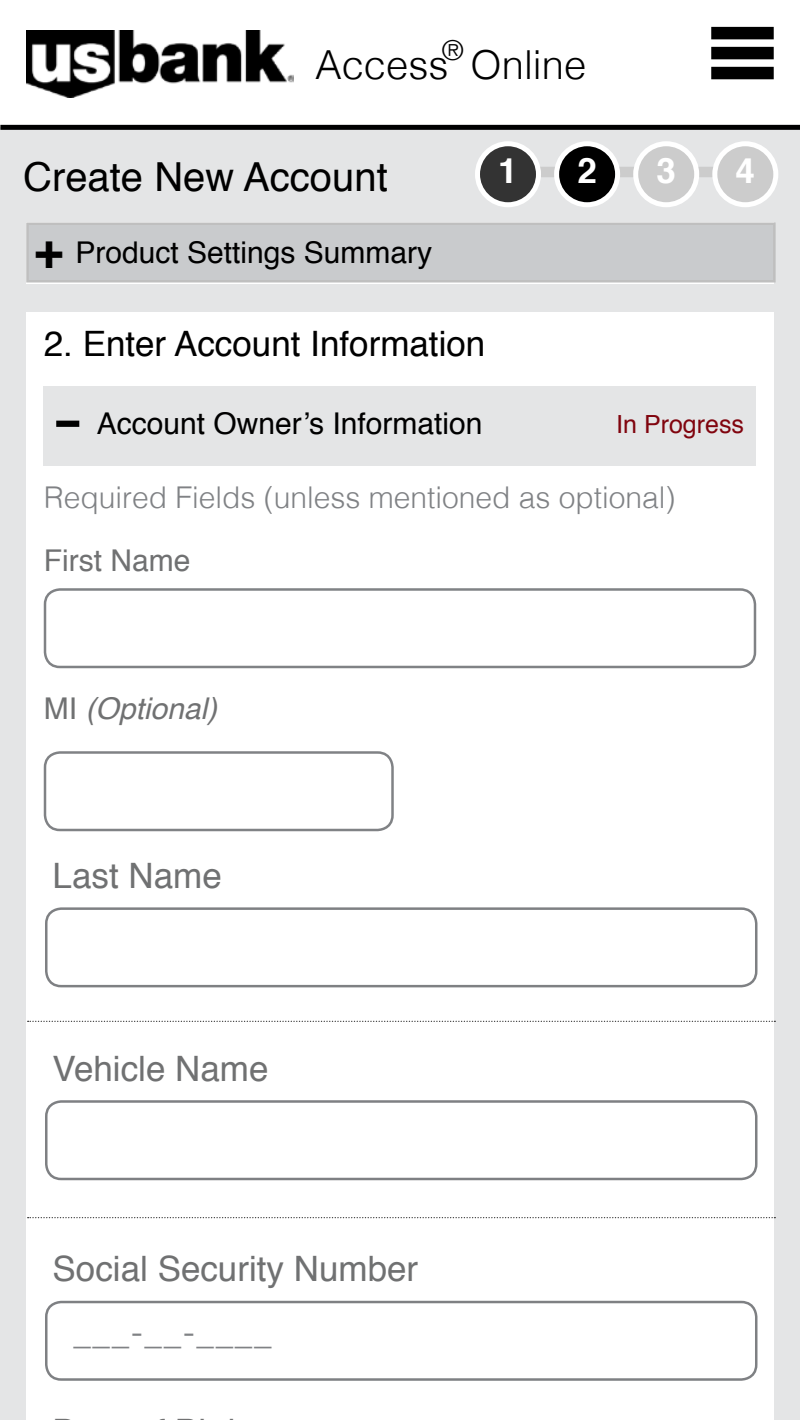
<style>
.page{position:relative;width:800px;height:1420px;background:#fff}
.page>*{position:absolute;margin:0;border:0;box-sizing:border-box;transform-origin:0 0}
.t1{font:40px "Helvetica";color:#000}
.t2{font:300 40px "Helvetica";color:#000}
.t3{font:35px "Helvetica";color:#707172}
.t4{font:35px "Helvetica";color:#000}
.t5{font:300 35px "Helvetica";color:#808285}
.t6{font:700 35px "Helvetica";color:#fff}
.t7{font:30px "Helvetica";color:#000}
.t8{font:300 30px "Helvetica";color:#808285}
.t9{font:italic 30px "Helvetica";color:#707172}
.t10{font:30px "Helvetica";color:#707172}
.t11{font:300 27.5px "Helvetica";color:#000}
.t12{font:25px "Helvetica";color:#80040e}
.s1{font-weight:700;font-size:50px}
.s2{font-style:normal}
</style>
<div class="page">
<div style="left:0;top:128px;width:800px;height:1292px;background:#e4e5e6"></div>
<img style="left:26px;top:31px;width:268px;height:67px">
<div style="left:711px;top:27px;width:63px;height:12px;background:#000"></div>
<div style="left:711px;top:47px;width:63px;height:12px;background:#000"></div>
<div style="left:711px;top:67px;width:63px;height:12px;background:#000"></div>
<div style="left:0;top:125px;width:800px;height:5px;background:#000"></div>
<div style="left:26px;top:222px;width:748px;height:1198px;background:#fff"></div>
<div style="left:26px;top:222px;width:750px;height:60px;background:#c9cbcd;border:2px solid #bfbfbf"></div>
<div style="left:502px;top:167px;width:272px;height:10px;background:#ccc;border-radius:2px"></div>
<div style="left:477px;top:144px;width:61px;height:61px;background:#333;border-radius:50%"></div>
<div style="left:475px;top:141px;width:66px;height:66px;border:5px solid #fff;border-radius:50%"></div>
<div style="left:557px;top:144px;width:61px;height:61px;background:#000;border-radius:50%"></div>
<div style="left:554px;top:141px;width:66px;height:66px;border:5px solid #fff;border-radius:50%"></div>
<div style="left:636px;top:144px;width:61px;height:61px;background:#ccc;border-radius:50%"></div>
<div style="left:633px;top:141px;width:66px;height:66px;border:5px solid #fff;border-radius:50%"></div>
<div style="left:715px;top:144px;width:61px;height:61px;background:#ccc;border-radius:50%"></div>
<div style="left:712px;top:141px;width:66px;height:66px;border:5px solid #fff;border-radius:50%"></div>
<div style="left:0;top:284px;width:789px;height:27px;background:#e4e5e6"></div>
<div style="left:44px;top:386px;width:712px;height:80px;background:#e4e5e6"></div>
<div style="left:56px;top:421px;width:23px;height:6px;background:#000"></div>
<div style="left:44px;top:588px;width:712px;height:80px;border:2px solid #808285;border-radius:15px"></div>
<div style="left:44px;top:751px;width:350px;height:80px;border:2px solid #808285;border-radius:15px"></div>
<div style="left:45px;top:1301px;width:712px;height:80px;border:2px solid #7e8083;border-radius:15px"></div>
<svg style="left:28px;top:1217px;width:747px;height:1px"></svg>
<div style="left:45px;top:1100px;width:712px;height:80px;border:2px solid #7e8083;border-radius:15px"></div>
<div style="left:45px;top:907px;width:712px;height:80px;border:2px solid #7e8083;border-radius:15px"></div>
<svg style="left:28px;top:1021px;width:747px;height:1px"></svg>
<p class="t11" style="left:442px;top:27px;width:24px">®</p>
<h1 class="t2" style="left:315px;top:31px;width:273px">Access Online</h1>
<h1 class="t1" style="left:23px;top:146px;width:366px">Create New Account</h1>
<p class="t6" style="left:498px;top:142px;width:21px">1</p>
<p class="t6" style="left:577px;top:142px;width:21px">2</p>
<p class="t6" style="left:656px;top:142px;width:21px">3</p>
<p class="t6" style="left:736px;top:142px;width:21px">4</p>
<p class="t7" style="left:34px;top:229px;width:400px"><span class="s1">+</span> Product Settings Summary</p>
<p class="t4" style="left:44px;top:317px;width:443px">2. Enter Account Information</p>
<p class="t7" style="left:97px;top:400px;width:387px">Account Owner’s Information</p>
<p class="t12" style="left:616px;top:404px;width:129px">In Progress</p>
<p class="t8" style="left:44px;top:472px;width:633px">Required Fields (unless mentioned as optional)</p>
<p class="t10" style="left:44px;top:538px;width:148px">First Name</p>
<p class="t9" style="left:44px;top:685px;width:175px"><span class="s2">MI</span> (Optional)</p>
<p class="t3" style="left:53px;top:849px;width:171px">Last Name</p>
<p class="t3" style="left:53px;top:1042px;width:217px">Vehicle Name</p>
<p class="t3" style="left:53px;top:1242px;width:367px">Social Security Number</p>
<p class="t5" style="left:73px;top:1302px;width:200px">___-__-____</p>
</div>
